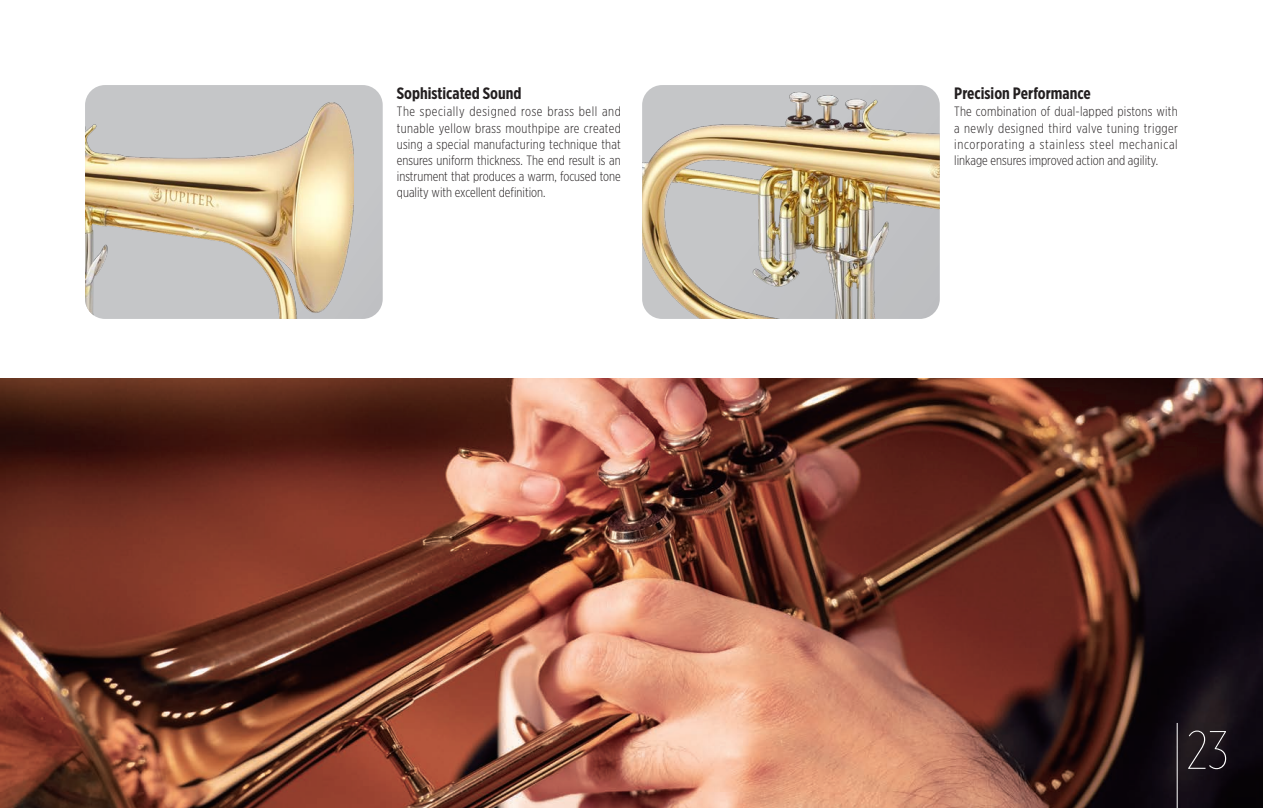
<style>
.page{position:relative;width:1263px;height:808px;background:#fff}
.page>*{position:absolute;margin:0;border:0;box-sizing:border-box;transform-origin:0 0}
.t1{font:100 54px "Gotham X Narrow";color:#fff}
.Subtitle{font:700 16.5px "Gotham X Narrow";color:#231f20}
.words{font:300 13.5px/16.2px "Gotham X Narrow";color:#231f20;text-align:justify}
</style>
<div class="page">
<img style="left:0;top:379px;width:1263px;height:429px">
<div style="left:85px;top:85px;width:298px;height:234px;background:#c5c6c8"></div>
<img style="left:85px;top:102px;width:269px;height:217px">
<img style="left:642px;top:85px;width:298px;height:234px">
<hr style="left:1177px;top:723px;width:1px;height:85px;background:#fff">
<p class="Subtitle" style="left:397px;top:83px;width:126px">Sophisticated Sound</p>
<p class="words" style="left:397px;top:103px;width:226px">The specially designed rose brass bell and tunable yellow brass mouthpipe are created using a special manufacturing technique that ensures uniform thickness. The end result is an instrument that produces a warm, focused tone quality with excellent definition.</p>
<p class="Subtitle" style="left:954px;top:83px;width:138px">Precision Performance</p>
<p class="words" style="left:954px;top:103px;width:225px">The combination of dual-lapped pistons with a newly designed third valve tuning trigger incorporating a stainless steel mechanical linkage ensures improved action and agility.</p>
<h1 class="t1" style="left:1186px;top:719px;width:43px">23</h1>
</div>
